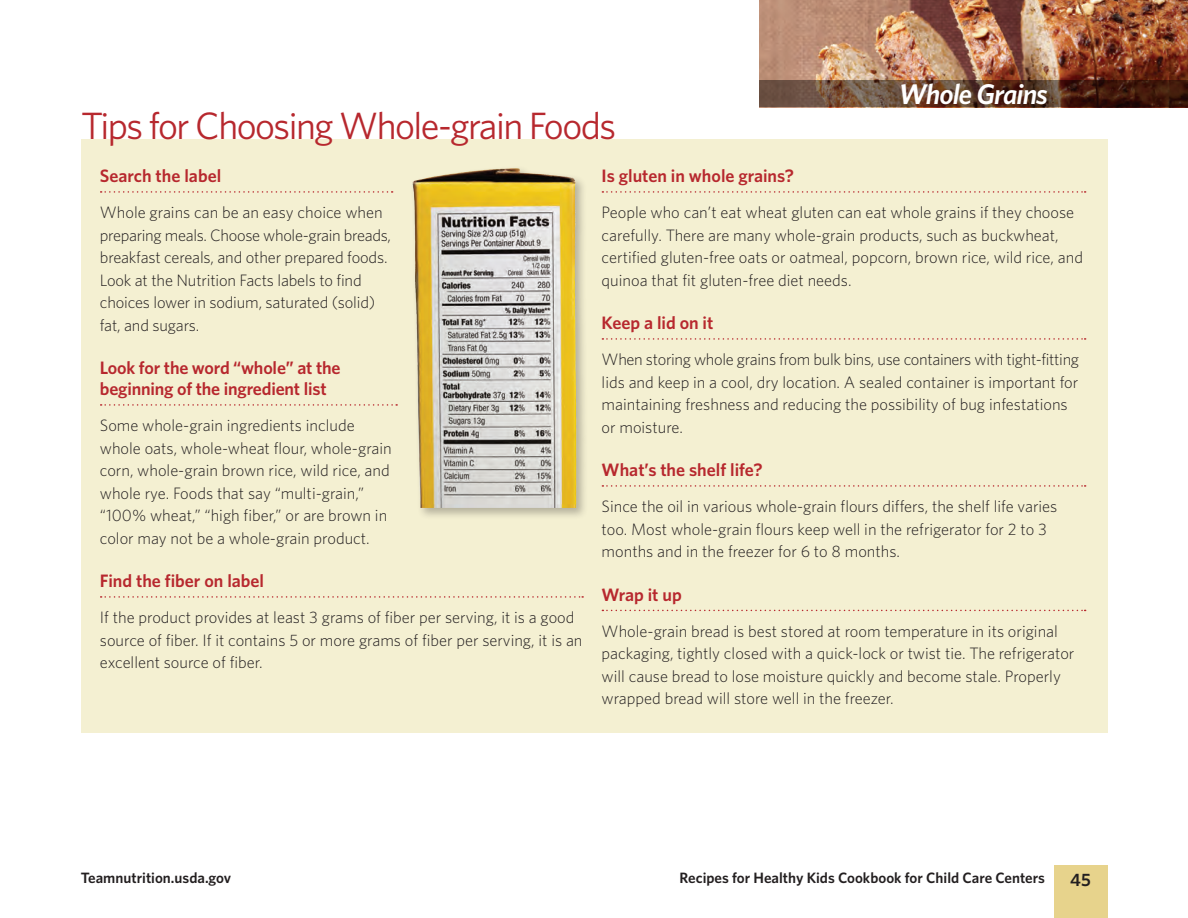
<style>
.page{position:relative;width:1188px;height:918px;background:#fff}
.page>*{position:absolute;margin:0;border:0;box-sizing:border-box;transform-origin:0 0}
.t1{font:38.1px "Whitney HTF";letter-spacing:-.04em;color:#b7282e}
.t2{font:italic 600 28.5px "Whitney HTF";letter-spacing:-.03em;color:#fff}
.Sub1{font:600 18px/21px "Whitney HTF";color:#b7282e}
.t3{font:600 18px "Whitney HTF";color:#231f20}
.Paragraph_Style_1{font:300 16.5px/22.5px "Whitney HTF";color:#231f20}
.t4{font:600 15px "Whitney HTF";color:#231f20}
</style>
<div class="page">
<img style="left:759px;top:0;width:429px;height:80px">
<div style="left:1054px;top:865px;width:54px;height:53px;background:#e7d38c"></div>
<svg style="left:759px;top:80px;width:429px;height:27px;background:#5a3929"></svg>
<div style="left:81px;top:139px;width:1027px;height:594px;background:#f4f0d2"></div>
<svg style="left:101px;top:191px;width:292px;height:2px"></svg>
<svg style="left:101px;top:404px;width:296px;height:2px"></svg>
<svg style="left:101px;top:596px;width:482px;height:2px"></svg>
<svg style="left:602px;top:191px;width:484px;height:2px"></svg>
<svg style="left:602px;top:338px;width:484px;height:2px"></svg>
<svg style="left:602px;top:485px;width:484px;height:2px"></svg>
<svg style="left:602px;top:610px;width:484px;height:1px"></svg>
<div style="left:410px;top:165px;width:178px;height:355px;background:#231f20;opacity:.3"></div>
<img style="left:412px;top:168px;width:97px;height:328px">
<h2 class="t2" style="left:899px;top:77px;width:150px">Whole Grains</h2>
<p class="t1" style="left:81px;top:104px;width:537px">Tips for Choosing Whole-grain Foods</p>
<p class="Sub1" style="left:100px;top:165px;width:123px">Search the label</p>
<p class="Paragraph_Style_1" style="left:100px;top:201px;width:293px">Whole grains can be an easy choice when preparing meals. Choose whole-grain breads, breakfast cereals, and other prepared foods.<br>Look at the Nutrition Facts labels to find choices lower in sodium, saturated (solid) fat, and sugars.</p>
<p class="Sub1" style="left:100px;top:357px;width:242px">Look for the word “whole” at the beginning of the ingredient list</p>
<p class="Paragraph_Style_1" style="left:100px;top:414px;width:293px">Some whole-grain ingredients include whole oats, whole-wheat flour, whole-grain corn, whole-grain brown rice, wild rice, and whole rye. Foods that say “multi-grain,” “100% wheat,” “high fiber,” or are brown in color may not be a whole-grain product.</p>
<p class="Sub1" style="left:100px;top:570px;width:166px">Find the fiber on label</p>
<p class="Paragraph_Style_1" style="left:100px;top:606px;width:484px">If the product provides at least 3 grams of fiber per serving, it is a good source of fiber. If it contains 5 or more grams of fiber per serving, it is an excellent source of fiber.</p>
<p class="Sub1" style="left:602px;top:165px;width:194px">Is gluten in whole grains?</p>
<p class="Paragraph_Style_1" style="left:602px;top:201px;width:483px">People who can’t eat wheat gluten can eat whole grains if they choose carefully. There are many whole-grain products, such as buckwheat, certified gluten-free oats or oatmeal, popcorn, brown rice, wild rice, and quinoa that fit gluten-free diet needs.</p>
<p class="Sub1" style="left:602px;top:312px;width:113px">Keep a lid on it</p>
<p class="Paragraph_Style_1" style="left:602px;top:348px;width:479px">When storing whole grains from bulk bins, use containers with tight-fitting lids and keep in a cool, dry location. A sealed container is important for maintaining freshness and reducing the possibility of bug infestations or moisture.</p>
<p class="Sub1" style="left:602px;top:459px;width:162px">What’s the shelf life?</p>
<p class="Paragraph_Style_1" style="left:602px;top:495px;width:457px">Since the oil in various whole-grain flours differs, the shelf life varies too. Most whole-grain flours keep well in the refrigerator for 2 to 3 months and in the freezer for 6 to 8 months.</p>
<p class="Sub1" style="left:602px;top:583px;width:82px">Wrap it up</p>
<p class="Paragraph_Style_1" style="left:602px;top:620px;width:474px">Whole-grain bread is best stored at room temperature in its original packaging, tightly closed with a quick-lock or twist tie. The refrigerator will cause bread to lose moisture quickly and become stale. Properly wrapped bread will store well in the freezer.</p>
<p class="t4" style="left:81px;top:869px;width:152px">Teamnutrition.usda.gov</p>
<p class="t4" style="left:680px;top:869px;width:367px">Recipes for Healthy Kids Cookbook for Child Care Centers</p>
<p class="t3" style="left:1070px;top:869px;width:22px">45</p>
</div>
